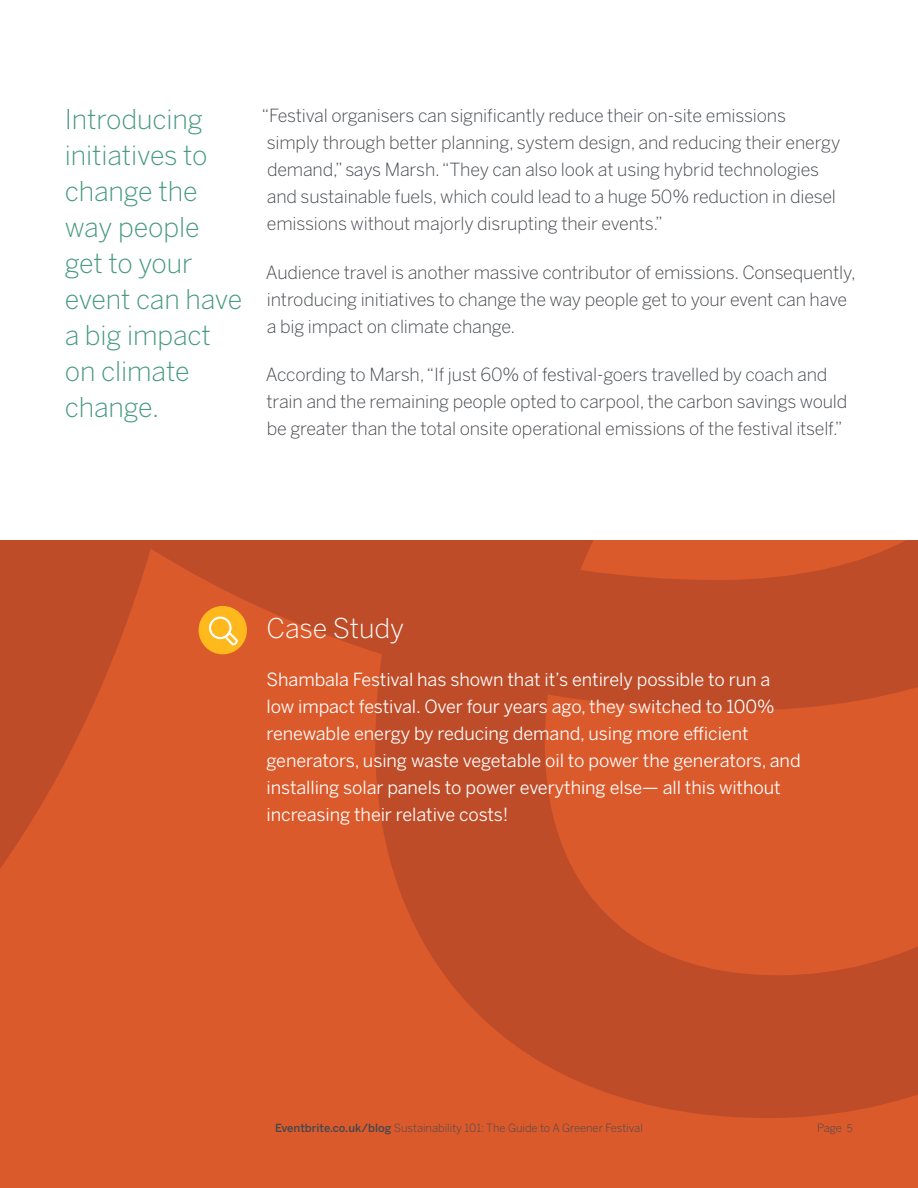
<style>
.page{position:relative;width:918px;height:1188px;background:#fff}
.page>*{position:absolute;margin:0;border:0;box-sizing:border-box;transform-origin:0 0}
.Do_not_use{font:300 27px/36px "Benton Sans";letter-spacing:-.005em;color:#479980}
.Do_not_use-2{font:300 27px "Benton Sans";letter-spacing:-.005em;color:#fff}
.t1{font:300 18px/27px "Benton Sans";letter-spacing:-.01em;color:#45494e}
.t2{font:18px/27px "Benton Sans";letter-spacing:-.005em;color:#fff}
.t3{font:300 11.25px "Benton Sans";color:#45494e}
.s1{font-weight:500}
.s2{font-size:10.5px}
</style>
<div class="page">
<div style="left:0;top:540px;width:918px;height:648px;background:#db5a2c"></div>
<svg style="left:0;top:540px;width:918px;height:578px"></svg>
<div style="left:199px;top:606px;width:48px;height:48px;background:#ffb91d;border-radius:50%"></div>
<svg style="left:209px;top:617px;width:29px;height:28px"></svg>
<p class="Do_not_use" style="left:65px;top:101px;width:179px">Introducing initiatives to change the way people get to your event can have a big impact on climate change.</p>
<p class="t1" style="left:262px;top:102px;width:580px">“Festival organisers can significantly reduce their on-site emissions simply through better planning, system design, and reducing their energy demand,” says Marsh. “They can also look at using hybrid technologies and sustainable fuels, which could lead to a huge 50% reduction in diesel emissions without majorly disrupting their events.”</p>
<p class="t1" style="left:266px;top:259px;width:592px">Audience travel is another massive contributor of emissions. Consequently, introducing initiatives to change the way people get to your event can have a big impact on climate change.</p>
<p class="t1" style="left:266px;top:361px;width:583px">According to Marsh, “If just 60% of festival-goers travelled by coach and train and the remaining people opted to carpool, the carbon savings would be greater than the total onsite operational emissions of the festival itself.”</p>
<p class="Do_not_use-2" style="left:267px;top:612px;width:139px">Case Study</p>
<p class="t2" style="left:267px;top:666px;width:536px">Shambala Festival has shown that it’s entirely possible to run a low impact festival. Over four years ago, they switched to 100% renewable energy by reducing demand, using more efficient generators, using waste vegetable oil to power the generators, and installing solar panels to power everything else— all this without increasing their relative costs!</p>
<p class="t3" style="left:275px;top:1121px;width:369px"><span class="s1">Eventbrite.co.uk/blog</span> Sustainability 101: The Guide to A Greener Festival</p>
<p class="t3" style="left:817px;top:1121px;width:37px">Page <span class="s2">5</span></p>
</div>
